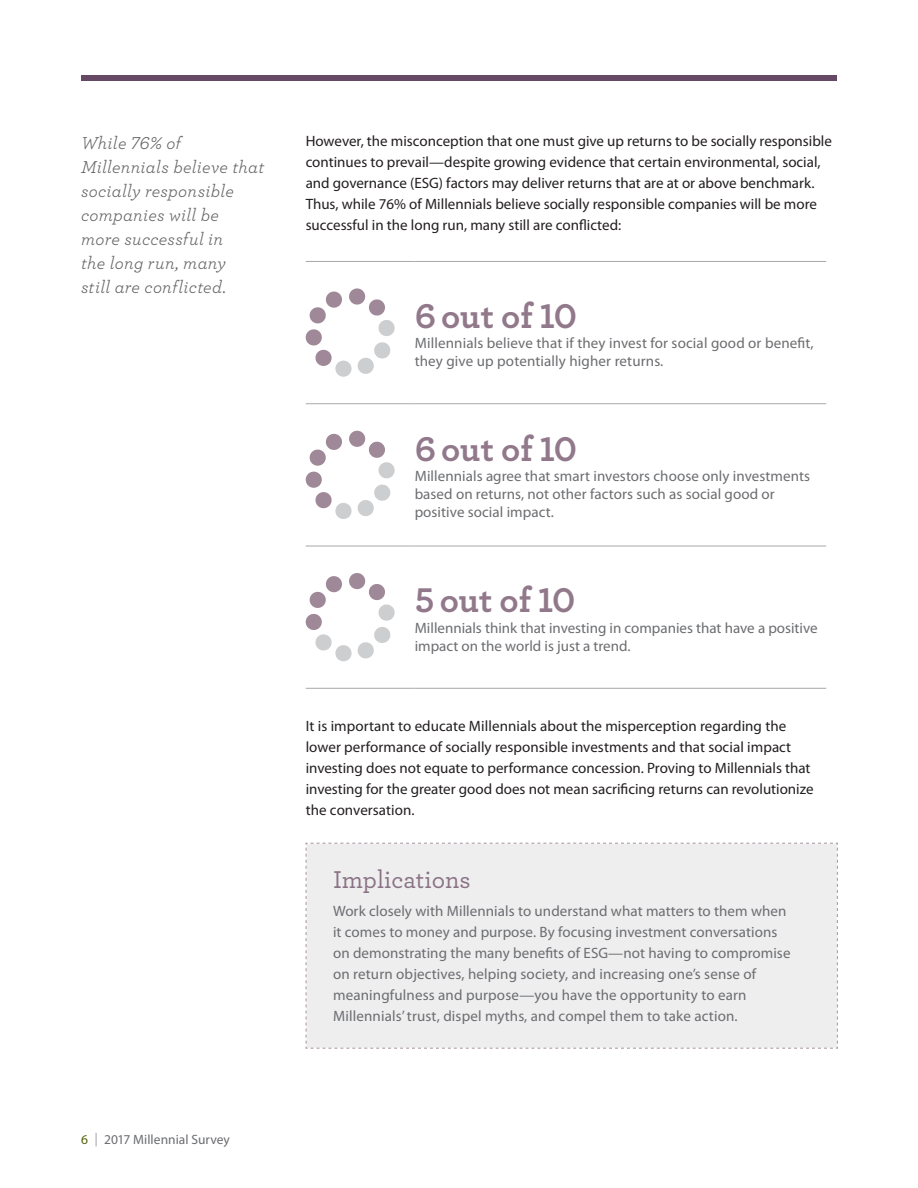
<style>
.page{position:relative;width:918px;height:1188px;background:#fff}
.page>*{position:absolute;margin:0;border:0;box-sizing:border-box;transform-origin:0 0}
.t1{font:700 36px "Archer";letter-spacing:-.005em;color:#91798b}
.t2{font:500 25.5px "Archer";color:#8a7285}
.t3{font:italic 18px/24px "Archer";letter-spacing:.015em;color:#636366}
.t4{font:15px/21px "Myriad Pro";letter-spacing:.005em;color:#6c6d70}
.t5{font:15px/21px "Myriad Pro";color:#231f20}
.t6{font:13.5px "Myriad Pro";color:#6c6d70}
.s1{color:#55640e}
.s2{font-weight:300}
</style>
<div class="page">
<div style="left:81px;top:76px;width:756px;height:5px;background:#654965"></div>
<hr style="left:306px;top:261px;width:109px;height:1px;background:#a8a9ad">
<hr style="left:415px;top:261px;width:411px;height:1px;background:#a8a9ad">
<hr style="left:306px;top:403px;width:109px;height:1px;background:#a8a9ad">
<hr style="left:415px;top:403px;width:411px;height:1px;background:#a8a9ad">
<hr style="left:306px;top:546px;width:109px;height:1px;background:#a8a9ad">
<hr style="left:415px;top:546px;width:411px;height:1px;background:#a8a9ad">
<hr style="left:306px;top:688px;width:109px;height:1px;background:#a8a9ad">
<hr style="left:415px;top:688px;width:411px;height:1px;background:#a8a9ad">
<svg style="left:306px;top:288px;width:89px;height:89px"></svg>
<svg style="left:306px;top:431px;width:89px;height:88px"></svg>
<svg style="left:306px;top:573px;width:89px;height:88px"></svg>
<div style="left:305px;top:843px;width:533px;height:206px;background:#eeeeef"></div>
<p class="t3" style="left:81px;top:130px;width:185px">While 76% of<br>Millennials believe that socially responsible companies will be<br>more successful in<br>the long run, many<br>still are conflicted.</p>
<p class="t5" style="left:306px;top:131px;width:528px">However, the misconception that one must give up returns to be socially responsible continues to prevail—despite growing evidence that certain environmental, social, and governance (ESG) factors may deliver returns that are at or above benchmark.<br>Thus, while 76% of Millennials believe socially responsible companies will be more successful in the long run, many still are conflicted:</p>
<p class="t1" style="left:415px;top:288px;width:164px">6 out of 10</p>
<p class="t4" style="left:415px;top:334px;width:401px;line-height:18px">Millennials believe that if they invest for social good or benefit, they give up potentially higher returns.</p>
<p class="t1" style="left:415px;top:421px;width:164px">6 out of 10</p>
<p class="t4" style="left:415px;top:468px;width:397px;line-height:18px">Millennials agree that smart investors choose only investments based on returns, not other factors such as social good or positive social impact.</p>
<p class="t1" style="left:415px;top:572px;width:163px">5 out of 10</p>
<p class="t4" style="left:415px;top:619px;width:404px;line-height:18px">Millennials think that investing in companies that have a positive impact on the world is just a trend.</p>
<p class="t5" style="left:306px;top:715px;width:509px">It is important to educate Millennials about the misperception regarding the lower performance of socially responsible investments and that social impact investing does not equate to performance concession. Proving to Millennials that investing for the greater good does not mean sacrificing returns can revolutionize the conversation.</p>
<h3 class="t2" style="left:333px;top:862px;width:139px">Implications</h3>
<p class="t4" style="left:333px;top:901px;width:459px">Work closely with Millennials to understand what matters to them when it comes to money and purpose. By focusing investment conversations on demonstrating the many benefits of ESG—not having to compromise on return objectives, helping society, and increasing one’s sense of meaningfulness and purpose—you have the opportunity to earn Millennials’ trust, dispel myths, and compel them to take action.</p>
<p class="t6" style="left:81px;top:1132px;width:150px"><span class="s1">6</span> <span class="s2">|</span> 2017 Millennial Survey</p>
</div>
